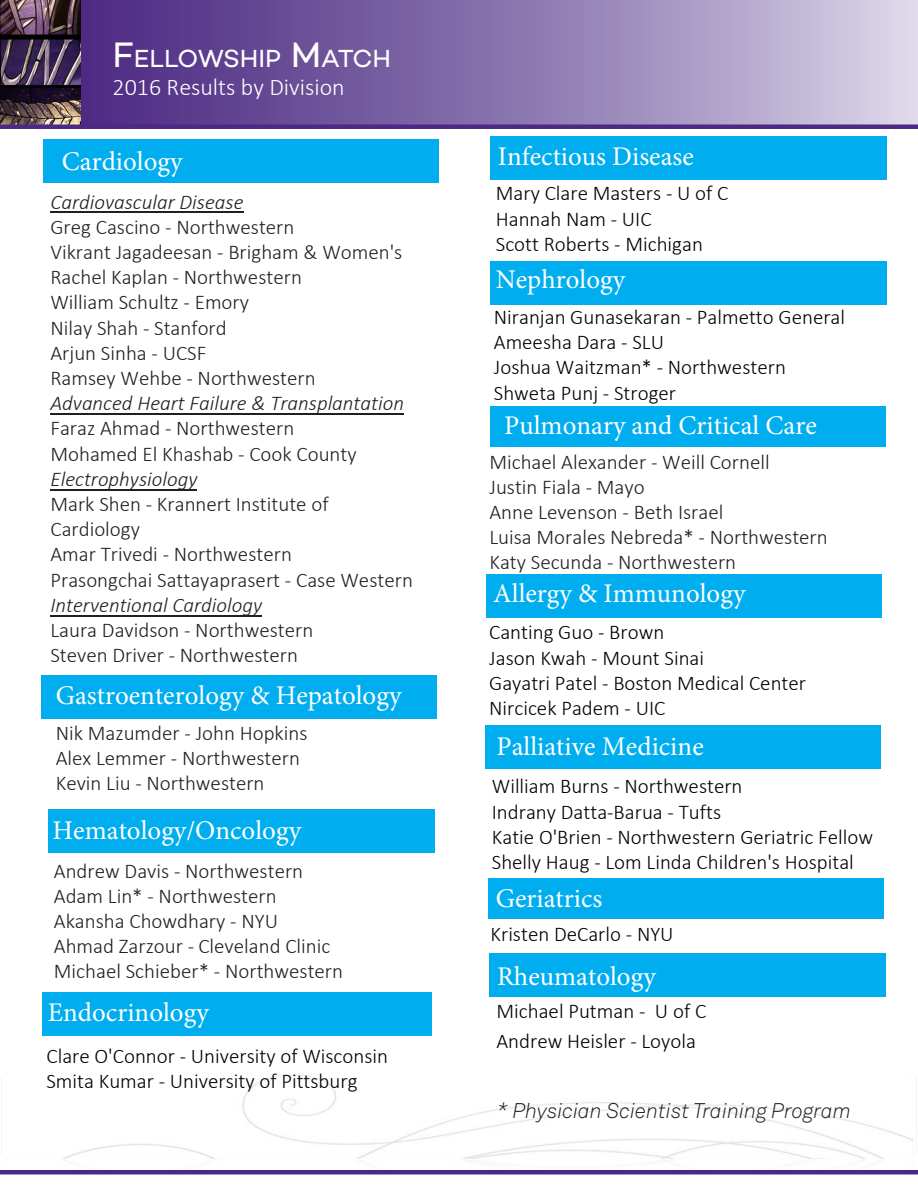
<style>
.page{position:relative;width:918px;height:1188px;background:#fff}
.page>*{position:absolute;margin:0;border:0;box-sizing:border-box;transform-origin:0 0}
.t1{font:27px "Minion Pro";color:#fff}
.t2{font:25.2px "Campton";letter-spacing:-.005em;color:#fff}
.t3{font:300 24px "Calibri";color:#fff}
.t4{font:300 21px/25.2px "Calibri";color:#231f20}
.t5{font:300 21px/25.2px "Calibri";color:#000}
.t6{font:italic 300 21px "Akkurat Pro";color:#231f20}
.s1{font-size:36px}
.s2{font-style:italic}
</style>
<div class="page">
<hr style="left:0;top:1170px;width:918px;height:4px;background:#4d2884">
<div style="left:81px;top:0;width:837px;height:124px;background:linear-gradient(to right,#45227d,#d5cfe5)"></div>
<img style="left:0;top:0;width:81px;height:124px">
<div style="left:0;top:124px;width:918px;height:5px;background:#4d2884"></div>
<img style="left:1px;top:1075px;width:916px;height:86px">
<hr style="left:50px;top:615px;width:212px;height:1px;background:#231f20">
<hr style="left:50px;top:489px;width:147px;height:1px;background:#231f20">
<hr style="left:50px;top:413px;width:354px;height:2px;background:#231f20">
<hr style="left:50px;top:212px;width:194px;height:1px;background:#231f20">
<div style="left:43px;top:139px;width:396px;height:44px;background:#00aeef"></div>
<div style="left:41px;top:675px;width:396px;height:43px;background:#00aeef"></div>
<div style="left:49px;top:809px;width:386px;height:44px;background:#00aeef"></div>
<div style="left:490px;top:407px;width:396px;height:40px;background:#00aeef"></div>
<div style="left:485px;top:726px;width:396px;height:43px;background:#00aeef"></div>
<div style="left:491px;top:136px;width:396px;height:44px;background:#00aeef"></div>
<div style="left:491px;top:261px;width:396px;height:43px;background:#00aeef"></div>
<div style="left:486px;top:575px;width:396px;height:43px;background:#00aeef"></div>
<div style="left:488px;top:879px;width:396px;height:40px;background:#00aeef"></div>
<div style="left:43px;top:992px;width:389px;height:43px;background:#00aeef"></div>
<div style="left:489px;top:953px;width:396px;height:44px;background:#00aeef"></div>
<p class="t2" style="left:112px;top:43px;width:280px"><span class="s1">F</span>ELLOWSHIP <span class="s1">M</span>ATCH</p>
<p class="t3" style="left:112px;top:72px;width:234px">2016 Results by Division</p>
<p class="t1" style="left:62px;top:144px;width:122px">Cardiology</p>
<p class="t4" style="left:50px;top:189px;width:364px"><span class="s2">Cardiovascular Disease<br></span>Greg Cascino - Northwestern<br>Vikrant Jagadeesan - Brigham &amp; Women's<br>Rachel Kaplan - Northwestern<br>William Schultz - Emory<br>Nilay Shah - Stanford<br>Arjun Sinha - UCSF<br>Ramsey Wehbe - Northwestern<br><span class="s2">Advanced Heart Failure &amp; Transplantation<br></span>Faraz Ahmad - Northwestern<br>Mohamed El Khashab - Cook County<br><span class="s2">Electrophysiology<br></span>Mark Shen - Krannert Institute of<br>Cardiology<br>Amar Trivedi - Northwestern<br>Prasongchai Sattayaprasert - Case Western<br><span class="s2">Interventional Cardiology<br></span>Laura Davidson - Northwestern<br>Steven Driver - Northwestern</p>
<p class="t1" style="left:56px;top:677px;width:347px">Gastroenterology &amp; Hepatology</p>
<p class="t4" style="left:56px;top:720px;width:253px">Nik Mazumder - John Hopkins<br>Alex Lemmer - Northwestern<br>Kevin Liu - Northwestern</p>
<p class="t1" style="left:53px;top:813px;width:250px">Hematology/Oncology</p>
<p class="t4" style="left:54px;top:859px;width:291px">Andrew Davis - Northwestern<br>Adam Lin* - Northwestern<br>Akansha Chowdhary - NYU<br>Ahmad Zarzour - Cleveland Clinic<br>Michael Schieber* - Northwestern</p>
<p class="t1" style="left:48px;top:995px;width:162px">Endocrinology</p>
<p class="t5" style="left:46px;top:1043px;width:343px">Clare O'Connor - University of Wisconsin<br>Smita Kumar - University of Pittsburg</p>
<p class="t1" style="left:498px;top:138px;width:198px">Infectious Disease</p>
<p class="t5" style="left:496px;top:181px;width:234px">Mary Clare Masters - U of C<br>Hannah Nam - UIC<br>Scott Roberts - Michigan</p>
<p class="t1" style="left:496px;top:262px;width:131px">Nephrology</p>
<p class="t5" style="left:494px;top:304px;width:353px">Niranjan Gunasekaran - Palmetto General<br>Ameesha Dara - SLU<br>Joshua Waitzman* - Northwestern<br>Shweta Punj - Stroger</p>
<p class="t1" style="left:504px;top:408px;width:314px">Pulmonary and Critical Care</p>
<p class="t4" style="left:489px;top:449px;width:340px">Michael Alexander - Weill Cornell<br>Justin Fiala - Mayo<br>Anne Levenson - Beth Israel<br>Luisa Morales Nebreda* - Northwestern<br>Katy Secunda - Northwestern</p>
<p class="t1" style="left:493px;top:575px;width:254px">Allergy &amp; Immunology</p>
<p class="t5" style="left:489px;top:620px;width:318px">Canting Guo - Brown<br>Jason Kwah - Mount Sinai<br>Gayatri Patel - Boston Medical Center<br>Nircicek Padem - UIC</p>
<p class="t1" style="left:497px;top:729px;width:209px">Palliative Medicine</p>
<p class="t5" style="left:492px;top:774px;width:383px">William Burns - Northwestern<br>Indrany Datta-Barua - Tufts<br>Katie O'Brien - Northwestern Geriatric Fellow Shelly Haug - Lom Linda Children's Hospital</p>
<p class="t1" style="left:496px;top:880px;width:108px">Geriatrics</p>
<p class="t5" style="left:491px;top:921px;width:185px">Kristen DeCarlo - NYU</p>
<p class="t1" style="left:497px;top:958px;width:160px">Rheumatology</p>
<p class="t5" style="left:497px;top:996px;width:211px;line-height:30px">Michael Putman - U of C<br>Andrew Heisler - Loyola</p>
<p class="t6" style="left:497px;top:1098px;width:356px">* Physician Scientist Training Program</p>
</div>
